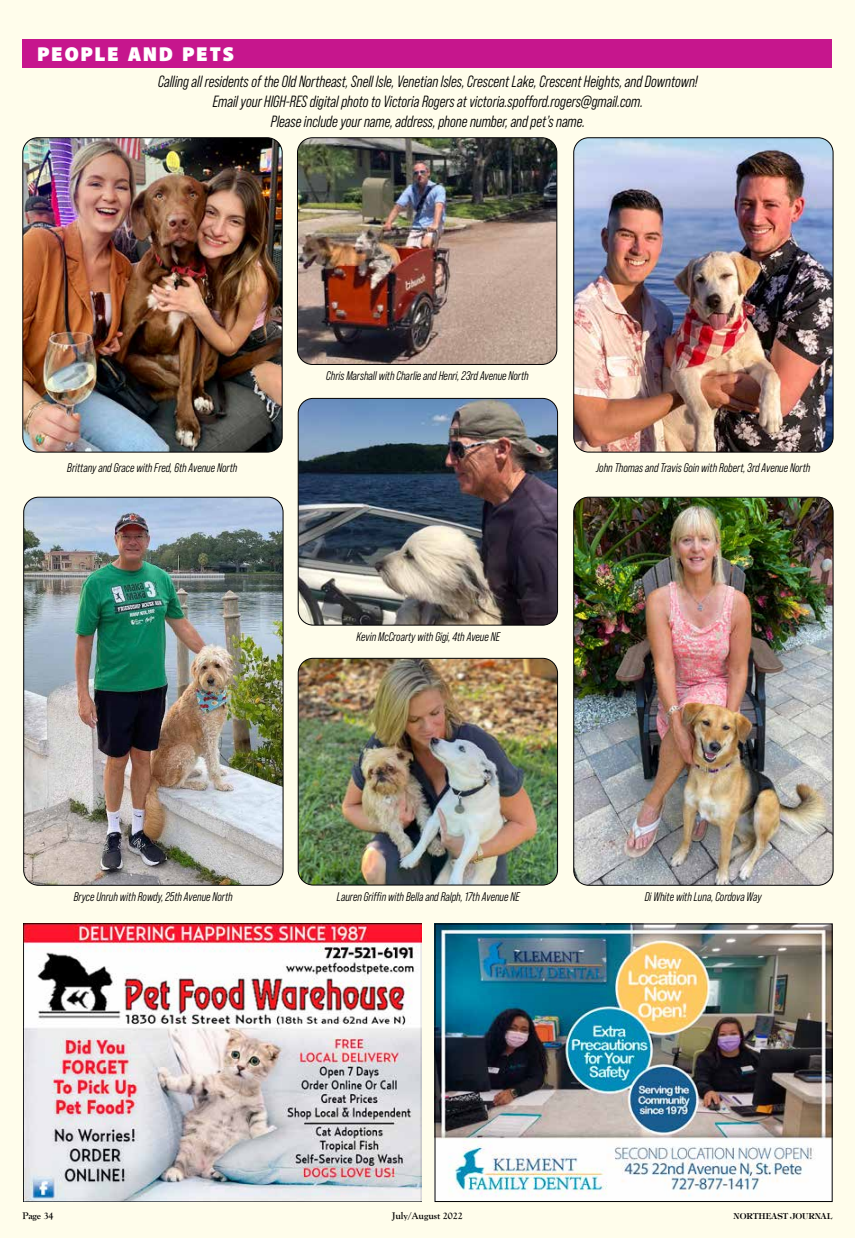
<style>
.page{position:relative;width:855px;height:1238px;background:#fffdeb}
.page>*{position:absolute;margin:0;border:0;box-sizing:border-box;transform-origin:0 0}
.t1{font:900 20px "Akagi Pro";letter-spacing:.1em;color:#fff}
.t2{font:italic 16.25px/20px "Bebas Neue Pro Middle";color:#000;text-align:center;scale:.95 1}
.t3{font:italic 12.5px "Bebas Neue Pro Middle";color:#000;scale:.95 1}
.t4{font:700 10px "Goudy Old Style T";color:#000}
.t5{font:600 8.12px "Tiffany";color:#000}
</style>
<div class="page">
<img style="left:24px;top:497px;width:259px;height:388px">
<div style="left:23px;top:497px;width:260px;height:388px;border:1px solid #000;border-radius:15px"></div>
<img style="left:574px;top:497px;width:259px;height:388px">
<div style="left:573px;top:497px;width:260px;height:388px;border:1px solid #000;border-radius:15px"></div>
<img style="left:575px;top:139px;width:258px;height:313px">
<div style="left:573px;top:137px;width:260px;height:315px;border:1px solid #000;border-radius:15px"></div>
<img style="left:298px;top:658px;width:260px;height:227px">
<div style="left:298px;top:658px;width:260px;height:227px;border:1px solid #000;border-radius:15px"></div>
<img style="left:298px;top:398px;width:260px;height:227px">
<div style="left:298px;top:398px;width:260px;height:227px;border:1px solid #000;border-radius:15px"></div>
<img style="left:299px;top:139px;width:258px;height:225px">
<div style="left:297px;top:137px;width:260px;height:228px;border:1px solid #000;border-radius:15px"></div>
<img style="left:24px;top:139px;width:258px;height:313px">
<div style="left:22px;top:137px;width:260px;height:315px;border:1px solid #000;border-radius:15px"></div>
<div style="left:22px;top:39px;width:810px;height:29px;background:#c6168d"></div>
<img style="left:23px;top:923px;width:398px;height:278px">
<img style="left:437px;top:925px;width:393px;height:274px">
<div style="left:435px;top:923px;width:397px;height:278px;border:1px solid #000"></div>
<h1 class="t1" style="left:38px;top:42px;width:198px">PEOPLE AND PETS</h1>
<p class="t2" style="left:158px;top:71px;width:570px">Calling all residents of the Old Northeast, Snell Isle, Venetian Isles, Crescent Lake, Crescent Heights, and Downtown!<br>Email your HIGH-RES digital photo to Victoria Rogers at victoria.spofford.rogers@gmail.com.<br>Please include your name, address, phone number, and pet’s name.</p>
<p class="t3" style="left:67px;top:461px;width:181px">Brittany and Grace with Fred, 6th Avenue North</p>
<p class="t3" style="left:326px;top:369px;width:215px">Chris Marshall with Charlie and Henri, 23rd Avenue North</p>
<p class="t3" style="left:356px;top:629px;width:153px">Kevin McCroarty with Gigi, 4th Aveue NE</p>
<p class="t3" style="left:596px;top:461px;width:227px">John Thomas and Travis Goin with Robert, 3rd Avenue North</p>
<p class="t3" style="left:74px;top:889px;width:169px">Bryce Unruh with Rowdy, 25th Avenue North</p>
<p class="t3" style="left:645px;top:889px;width:125px">Di White with Luna, Cordova Way</p>
<p class="t3" style="left:337px;top:889px;width:194px">Lauren Griffin with Bella and Ralph, 17th Avenue NE</p>
<p class="t4" style="left:22px;top:1209px;width:33px">Page 34</p>
<p class="t4" style="left:392px;top:1209px;width:72px">July/August 2022</p>
<p class="t5" style="left:734px;top:1210px;width:100px">NORTHEAST JOURNAL</p>
</div>
